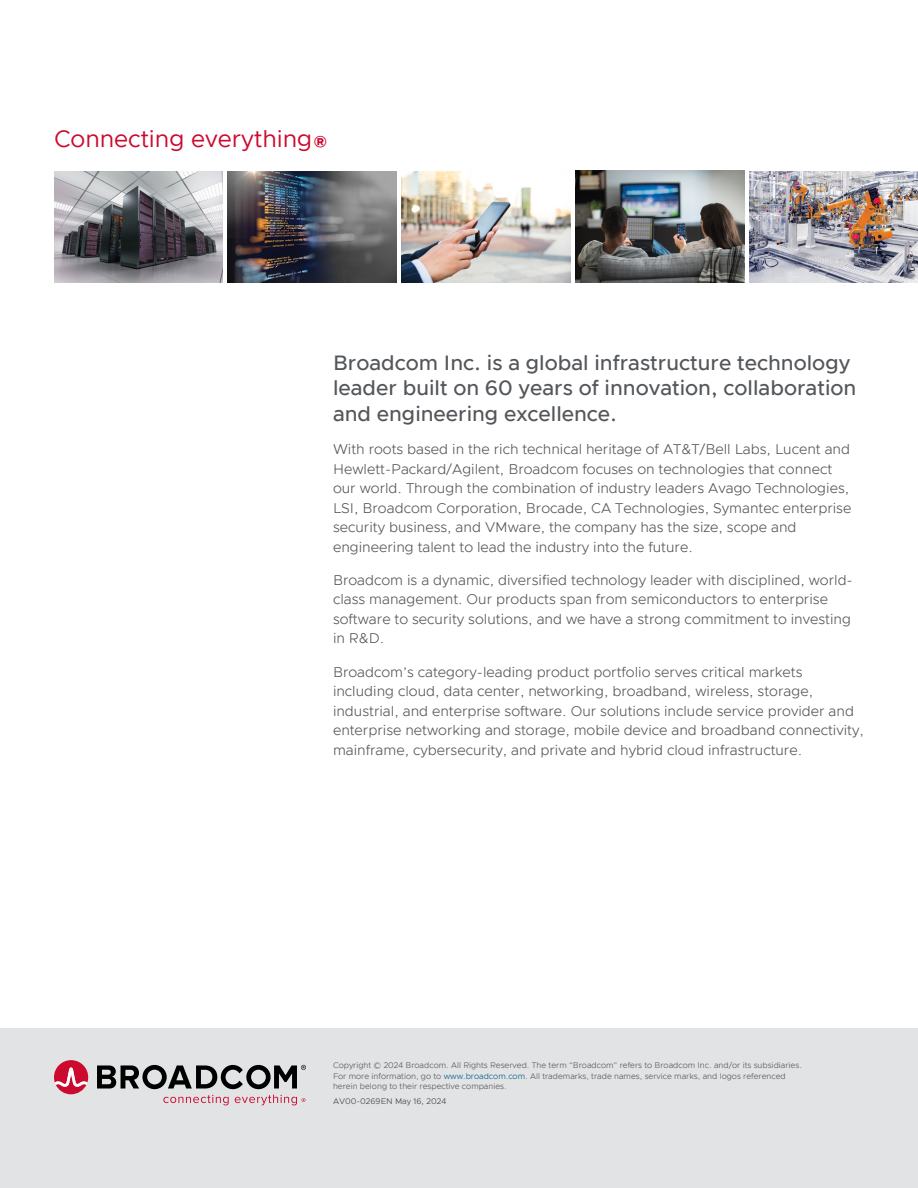
<style>
.page{position:relative;width:918px;height:1188px;background:#fff}
.page>*{position:absolute;margin:0;border:0;box-sizing:border-box;transform-origin:0 0}
.t1{font:24px "Metropolis";color:#cc092f}
.t2{font:500 21px/25.5px "Metropolis";color:#53565a}
.t3{font:300 14.25px/19.5px "Metropolis";color:#53565a}
.t4{font:300 8.25px/10.5px "Metropolis";color:#53565a}
.t5{font:8.25px "Metropolis";color:#53565a}
.s1{color:#005c8a}
</style>
<div class="page">
<div style="left:0;top:1028px;width:918px;height:160px;background:#e2e3e4"></div>
<img style="left:54px;top:171px;width:168px;height:111px">
<img style="left:228px;top:171px;width:168px;height:111px">
<img style="left:402px;top:171px;width:168px;height:111px">
<img style="left:750px;top:171px;width:168px;height:111px">
<img style="left:576px;top:171px;width:168px;height:111px">
<svg style="left:163px;top:1095px;width:66px;height:10px"></svg>
<svg style="left:235px;top:1095px;width:71px;height:10px"></svg>
<svg style="left:97px;top:1065px;width:209px;height:24px"></svg>
<svg style="left:54px;top:1060px;width:34px;height:34px"></svg>
<h1 class="t1" style="left:54px;top:124px;width:276px">Connecting everything®</h1>
<h2 class="t2" style="left:333px;top:350px;width:525px">Broadcom Inc. is a global infrastructure technology leader built on 60 years of innovation, collaboration and engineering excellence.</h2>
<p class="t3" style="left:333px;top:439px;width:520px">With roots based in the rich technical heritage of AT&amp;T/Bell Labs, Lucent and Hewlett-Packard/Agilent, Broadcom focuses on technologies that connect our world. Through the combination of industry leaders Avago Technologies, LSI, Broadcom Corporation, Brocade, CA Technologies, Symantec enterprise security business, and VMware, the company has the size, scope and engineering talent to lead the industry into the future.</p>
<p class="t3" style="left:333px;top:570px;width:521px">Broadcom is a dynamic, diversified technology leader with disciplined, world&shy;class management. Our products span from semiconductors to enterprise software to security solutions, and we have a strong commitment to investing in R&amp;D.</p>
<p class="t3" style="left:333px;top:662px;width:533px">Broadcom’s category-leading product portfolio serves critical markets including cloud, data center, networking, broadband, wireless, storage, industrial, and enterprise software. Our solutions include service provider and enterprise networking and storage, mobile device and broadband connectivity, mainframe, cybersecurity, and private and hybrid cloud infrastructure.</p>
<p class="t4" style="left:333px;top:1060px;width:471px">Copyright © 2024 Broadcom. All Rights Reserved. The term “Broadcom” refers to Broadcom Inc. and/or its subsidiaries.<br>For more information, go to <span class="s1">www.broadcom.com</span>. All trademarks, trade names, service marks, and logos referenced herein belong to their respective companies.</p>
<p class="t5" style="left:333px;top:1096px;width:115px">AV00-0269EN May 16, 2024</p>
</div>
